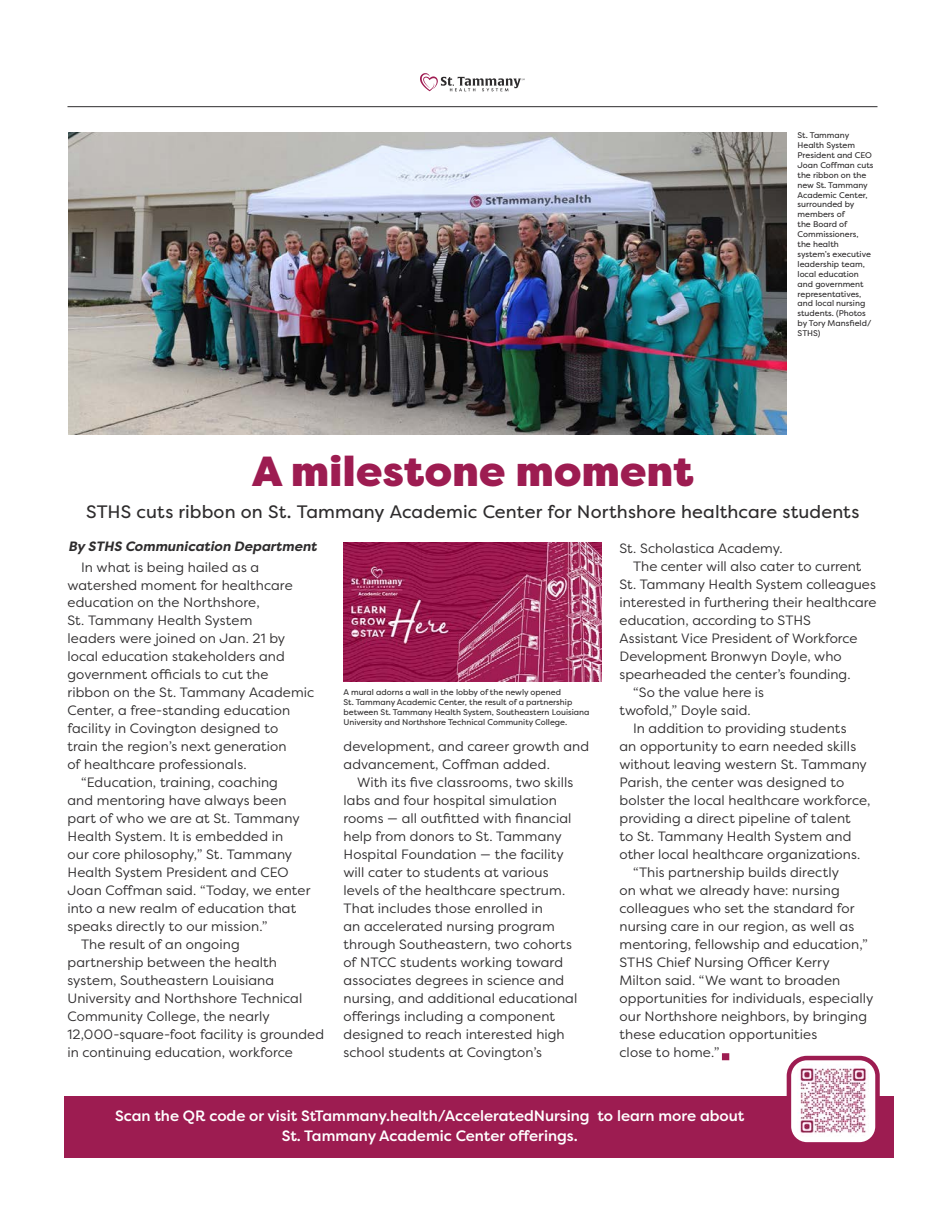
<style>
.page{position:relative;width:945px;height:1215px;background:#fff}
.page>*{position:absolute;margin:0;border:0;box-sizing:border-box;transform-origin:0 0}
.Headings{font:900 42px "Filson Pro";letter-spacing:.01em;color:#9d1c51}
.St__Tammany_General_Body{font:18px "Filson Pro";letter-spacing:.005em;color:#2e2c2d}
.St__Tammany_General_Body-2{font:500 15px/19.5px "Filson Pro";color:#fff;text-align:center}
.St__Tammany_General_Body-3{font:13.5px/18px "Filson Pro";letter-spacing:.005em;color:#2e2c2d}
.St__Tammany_General_Body-4{font:italic 700 13.5px "Filson Pro";color:#2e2c2d}
.St__Tammany_General_Body-5{font:8.25px/9.9px "Filson Pro";color:#2e2c2d}
</style>
<div class="page">
<hr style="left:68px;top:106px;width:810px;height:1px;background:#2e2c2d">
<svg style="left:420px;top:73px;width:105px;height:18px"></svg>
<img style="left:68px;top:132px;width:719px;height:302px">
<div style="left:722px;top:1053px;width:7px;height:7px;background:#9d1c51;border:2px solid #9d1c51"></div>
<img style="left:344px;top:542px;width:258px;height:140px">
<div style="left:64px;top:1096px;width:829px;height:61px;background:#9d1c51"></div>
<div style="left:789px;top:1058px;width:89px;height:86px;background:#fff;border-radius:18px"></div>
<div style="left:787px;top:1056px;width:93px;height:91px;border:4px solid #9d1c51;border-radius:18px"></div>
<img style="left:798px;top:1068px;width:69px;height:65px">
<p class="Headings" style="left:252px;top:445px;width:443px">A milestone moment</p>
<p class="St__Tammany_General_Body-5" style="left:798px;top:130px;width:77px">St. Tammany<br>Health System<br>President and CEO<br>Joan Coffman cuts the ribbon on the new St. Tammany<br>Academic Center, surrounded by members of<br>the Board of<br>Commissioners, the health system’s executive leadership team, local education and government representatives, and local nursing students. (Photos by Tory Mansfield/<br>STHS)</p>
<p class="St__Tammany_General_Body" style="left:86px;top:499px;width:775px">STHS cuts ribbon on St. Tammany Academic Center for Northshore healthcare students</p>
<p class="St__Tammany_General_Body-4" style="left:68px;top:538px;width:250px">By STHS Communication Department</p>
<p class="St__Tammany_General_Body-3" style="left:68px;top:557px;width:248px;text-indent:14px">In what is being hailed as a watershed moment for healthcare education on the Northshore,<br>St. Tammany Health System<br>leaders were joined on Jan. 21 by local education stakeholders and government officials to cut the<br>ribbon on the St. Tammany Academic<br>Center, a free-standing education facility in Covington designed to<br>train the region’s next generation<br>of healthcare professionals.</p>
<p class="St__Tammany_General_Body-3" style="left:68px;top:773px;width:244px;text-indent:14px">“Education, training, coaching<br>and mentoring have always been part of who we are at St. Tammany<br>Health System. It is embedded in<br>our core philosophy,” St. Tammany<br>Health System President and CEO<br>Joan Coffman said. “Today, we enter into a new realm of education that speaks directly to our mission.”</p>
<p class="St__Tammany_General_Body-3" style="left:68px;top:935px;width:258px;text-indent:14px">The result of an ongoing<br>partnership between the health system, Southeastern Louisiana University and Northshore Technical Community College, the nearly 12,000-square-foot facility is grounded in continuing education, workforce</p>
<p class="St__Tammany_General_Body-5" style="left:344px;top:687px;width:247px">A mural adorns a wall in the lobby of the newly opened<br>St. Tammany Academic Center, the result of a partnership between St. Tammany Health System, Southeastern Louisiana University and Northshore Technical Community College.</p>
<p class="St__Tammany_General_Body-3" style="left:344px;top:737px;width:247px">development, and career growth and advancement, Coffman added.</p>
<p class="St__Tammany_General_Body-3" style="left:344px;top:773px;width:235px;text-indent:14px">With its five classrooms, two skills labs and four hospital simulation rooms — all outfitted with financial help from donors to St. Tammany Hospital Foundation — the facility will cater to students at various levels of the healthcare spectrum.<br>That includes those enrolled in<br>an accelerated nursing program through Southeastern, two cohorts of NTCC students working toward associates degrees in science and nursing, and additional educational offerings including a component designed to reach interested high school students at Covington’s</p>
<p class="St__Tammany_General_Body-3" style="left:620px;top:539px;width:165px">St. Scholastica Academy.</p>
<p class="St__Tammany_General_Body-3" style="left:620px;top:557px;width:258px;text-indent:14px">The center will also cater to current St. Tammany Health System colleagues interested in furthering their healthcare education, according to STHS<br>Assistant Vice President of Workforce Development Bronwyn Doyle, who spearheaded the center’s founding.</p>
<p class="St__Tammany_General_Body-3" style="left:620px;top:683px;width:146px;text-indent:14px">“So the value here is twofold,” Doyle said.</p>
<p class="St__Tammany_General_Body-3" style="left:620px;top:719px;width:252px;text-indent:14px">In addition to providing students<br>an opportunity to earn needed skills without leaving western St. Tammany Parish, the center was designed to bolster the local healthcare workforce, providing a direct pipeline of talent<br>to St. Tammany Health System and other local healthcare organizations.</p>
<p class="St__Tammany_General_Body-3" style="left:620px;top:863px;width:255px;text-indent:14px">“This partnership builds directly<br>on what we already have: nursing colleagues who set the standard for nursing care in our region, as well as mentoring, fellowship and education,” STHS Chief Nursing Officer Kerry Milton said. “We want to broaden opportunities for individuals, especially our Northshore neighbors, by bringing these education opportunities<br>close to home.”</p>
<p class="St__Tammany_General_Body-2" style="left:115px;top:1106px;width:631px">Scan the QR code or visit StTammany.health/AcceleratedNursing to learn more about<br>St. Tammany Academic Center offerings.</p>
</div>
